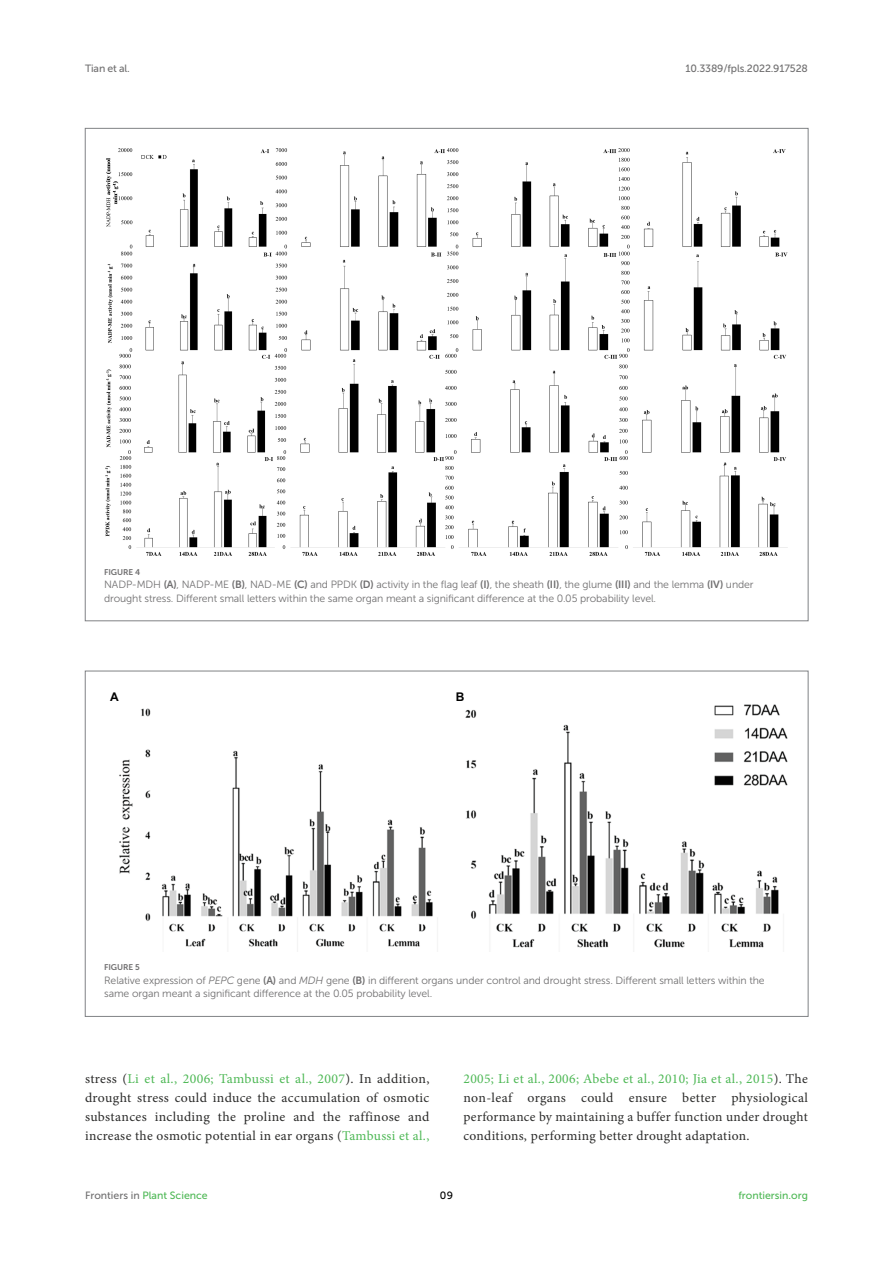
<style>
.page{position:relative;width:893px;height:1263px;background:#fff}
.page>*{position:absolute;margin:0;border:0;box-sizing:border-box;transform-origin:0 0}
.TEXT_FLUSH{font:13.5px/18.8px "Minion Pro";letter-spacing:.025em;color:#2b2b2a;text-align:justify}
.t1{font:700 12px "Arial";color:#000}
.FIG_LEG{font:10.5px/13.5px "Museo Sans 300";letter-spacing:-.01em;color:#706f70}
.t2{font:10.5px "Museo Sans 500";color:#4eb855}
.t3{font:10.5px "Museo Sans 500";letter-spacing:-.015em;color:#706f70}
.t4{font:10.5px "Museo Sans 500";color:#000}
.FIG_HD{font:8.25px "Museo Sans 700";letter-spacing:-.01em;color:#706f70}
.s1{font-family:"Museo Sans 700"}
.s2{font-style:italic}
.s3{color:#4eb855}
.s4{color:#706f70}
</style>
<div class="page">
<img style="left:105px;top:148px;width:683px;height:408px">
<img style="left:119px;top:704px;width:669px;height:248px">
<p class="t3" style="left:85px;top:63px;width:46px">Tian et al.</p>
<p class="t3" style="left:686px;top:63px;width:124px">10.3389/fpls.2022.917528</p>
<p class="FIG_HD" style="left:104px;top:567px;width:37px">FIGURE 4</p>
<p class="FIG_LEG" style="left:104px;top:578px;width:651px">NADP-MDH <span class="s1">(A)</span>, NADP-ME <span class="s1">(B)</span>, NAD-ME <span class="s1">(C)</span> and PPDK <span class="s1">(D)</span> activity in the flag leaf <span class="s1">(I)</span>, the sheath <span class="s1">(II)</span>, the glume <span class="s1">(III)</span> and the lemma <span class="s1">(IV)</span> under drought stress. Different small letters within the same organ meant a significant difference at the 0.05 probability level.</p>
<p class="t1" style="left:110px;top:689px;width:10px">A</p>
<p class="t1" style="left:456px;top:689px;width:10px">B</p>
<p class="FIG_HD" style="left:104px;top:963px;width:37px">FIGURE 5</p>
<p class="FIG_LEG" style="left:104px;top:974px;width:662px">Relative expression of <span class="s2">PEPC</span> gene <span class="s1">(A)</span> and <span class="s2">MDH</span> gene <span class="s1">(B)</span> in different organs under control and drought stress. Different small letters within the same organ meant a significant difference at the 0.05 probability level.</p>
<p class="TEXT_FLUSH" style="left:85px;top:1070px;width:346px">stress (<span class="s3">Li et al., 2006; Tambussi et al., 2007</span>). In addition, drought stress could induce the accumulation of osmotic substances including the proline and the raffinose and increase the osmotic potential in ear organs (<span class="s3">Tambussi et al.,</span></p>
<p class="TEXT_FLUSH" style="left:463px;top:1070px;width:346px"><span class="s3">2005; Li et al., 2006; Abebe et al., 2010; Jia et al., 2015</span>). The non-leaf organs could ensure better physiological performance by maintaining a buffer function under drought conditions, performing better drought adaptation.</p>
<p class="t2" style="left:85px;top:1190px;width:124px"><span class="s4">Frontiers in</span> Plant Science</p>
<p class="t4" style="left:440px;top:1190px;width:15px">09</p>
<p class="t2" style="left:738px;top:1190px;width:71px">frontiersin.org</p>
</div>
